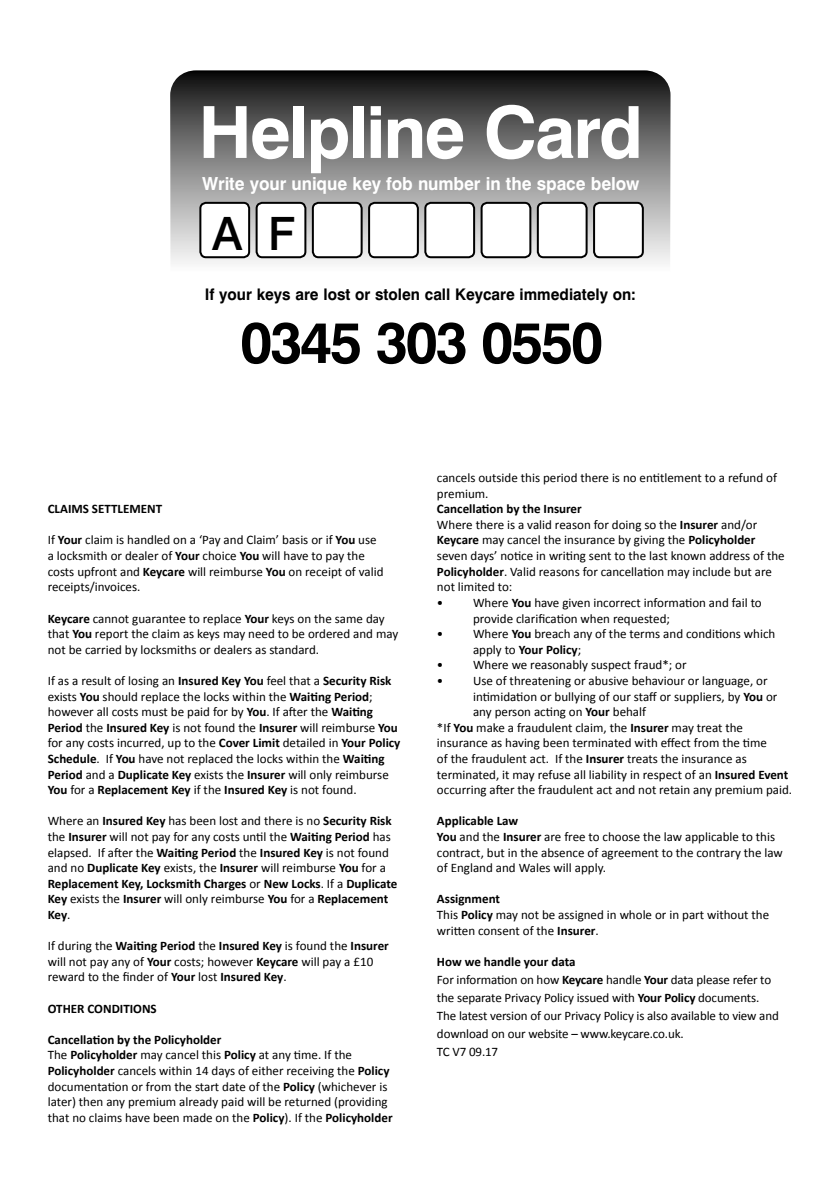
<style>
.page{position:relative;width:840px;height:1191px;background:#fff}
.page>*{position:absolute;margin:0;border:0;box-sizing:border-box;transform-origin:0 0}
.t1{font:700 72px "Swiss 721 BT";letter-spacing:-.03em;color:#fff}
.t2{font:700 58px "Swiss 721 BT";letter-spacing:-.035em;color:#000}
.t3{font:500 46px "Swiss 721 BT";color:#000}
.t4{font:700 18px "Swiss 721 BT";letter-spacing:-.005em;color:#fff;scale:.96 1}
.t5{font:700 16px "Swiss 721 BT";color:#000;scale:.96 1}
.t6{font:13px/15.6px "Calibri";color:#000}
.t7{font:700 13px "Calibri";color:#000}
.s1{font-weight:700}
</style>
<div class="page">
<svg style="left:170px;top:70px;width:500px;height:194px;background:#727272"></svg>
<div style="left:200px;top:203px;width:49px;height:54px;background:#fff;border-radius:6px"></div>
<div style="left:199px;top:202px;width:51px;height:56px;border:2px solid #000;border-radius:6px"></div>
<div style="left:256px;top:203px;width:49px;height:54px;background:#fff;border-radius:6px"></div>
<div style="left:255px;top:202px;width:51px;height:56px;border:2px solid #000;border-radius:6px"></div>
<div style="left:313px;top:203px;width:48px;height:54px;background:#fff;border-radius:6px"></div>
<div style="left:312px;top:202px;width:50px;height:56px;border:2px solid #000;border-radius:6px"></div>
<div style="left:369px;top:203px;width:48px;height:54px;background:#fff;border-radius:6px"></div>
<div style="left:368px;top:202px;width:50px;height:56px;border:2px solid #000;border-radius:6px"></div>
<div style="left:425px;top:203px;width:49px;height:54px;background:#fff;border-radius:6px"></div>
<div style="left:424px;top:202px;width:51px;height:56px;border:2px solid #000;border-radius:6px"></div>
<div style="left:481px;top:203px;width:49px;height:54px;background:#fff;border-radius:6px"></div>
<div style="left:480px;top:202px;width:51px;height:56px;border:2px solid #000;border-radius:6px"></div>
<div style="left:537px;top:203px;width:49px;height:54px;background:#fff;border-radius:6px"></div>
<div style="left:536px;top:202px;width:51px;height:56px;border:2px solid #000;border-radius:6px"></div>
<div style="left:593px;top:203px;width:49px;height:54px;background:#fff;border-radius:6px"></div>
<div style="left:592px;top:202px;width:51px;height:56px;border:2px solid #000;border-radius:6px"></div>
<h1 class="t1" style="left:198px;top:88px;width:446px">Helpline Card</h1>
<h3 class="t4" style="left:202px;top:172px;width:457px">Write your unique key fob number in the space below</h3>
<h3 class="t3" style="left:212px;top:206px;width:84px">A F</h3>
<p class="t5" style="left:204px;top:285px;width:450px">If your keys are lost or stolen call Keycare immediately on:</p>
<h2 class="t2" style="left:240px;top:307px;width:364px">0345 303 0550</h2>
<p class="t7" style="left:48px;top:501px;width:116px">CLAIMS SETTLEMENT</p>
<p class="t6" style="left:48px;top:532px;width:337px">If <span class="s1">Your</span> claim is handled on a ‘Pay and Claim’ basis or if <span class="s1">You</span> use a locksmith or dealer of <span class="s1">Your</span> choice <span class="s1">You</span> will have to pay the costs upfront and <span class="s1">Keycare</span> will reimburse <span class="s1">You</span> on receipt of valid receipts/invoices.</p>
<p class="t6" style="left:48px;top:610px;width:352px"><span class="s1">Keycare</span> cannot guarantee to replace <span class="s1">Your</span> keys on the same day that <span class="s1">You</span> report the claim as keys may need to be ordered and may not be carried by locksmiths or dealers as standard.</p>
<p class="t6" style="left:48px;top:672px;width:354px">If as a result of losing an <span class="s1">Insured Key You</span> feel that a <span class="s1">Security Risk </span>exists <span class="s1">You</span> should replace the locks within the <span class="s1">Waiting Period</span>; however all costs must be paid for by <span class="s1">You</span>. If after the <span class="s1">Waiting Period</span> the <span class="s1">Insured Key</span> is not found the <span class="s1">Insurer</span> will reimburse <span class="s1">You </span>for any costs incurred, up to the <span class="s1">Cover Limit</span> detailed in <span class="s1">Your Policy Schedule</span>. If <span class="s1">You</span> have not replaced the locks within the <span class="s1">Waiting Period</span> and a <span class="s1">Duplicate Key</span> exists the <span class="s1">Insurer</span> will only reimburse <span class="s1">You</span> for a <span class="s1">Replacement Key</span> if the <span class="s1">Insured Key</span> is not found.</p>
<p class="t6" style="left:48px;top:812px;width:351px">Where an <span class="s1">Insured Key</span> has been lost and there is no <span class="s1">Security Risk </span>the <span class="s1">Insurer</span> will not pay for any costs until the <span class="s1">Waiting Period</span> has elapsed. If after the <span class="s1">Waiting Period</span> the <span class="s1">Insured Key</span> is not found and no <span class="s1">Duplicate Key</span> exists, the <span class="s1">Insurer</span> will reimburse <span class="s1">You</span> for a <span class="s1">Replacement Key, Locksmith Charges</span> or <span class="s1">New Locks</span>. If a <span class="s1">Duplicate Key</span> exists the <span class="s1">Insurer</span> will only reimburse <span class="s1">You</span> for a <span class="s1">Replacement Key</span>.</p>
<p class="t6" style="left:48px;top:937px;width:342px">If during the <span class="s1">Waiting Period</span> the <span class="s1">Insured Key</span> is found the <span class="s1">Insurer </span>will not pay any of <span class="s1">Your</span> costs; however <span class="s1">Keycare</span> will pay a £10 reward to the finder of <span class="s1">Your</span> lost <span class="s1">Insured Key</span>.</p>
<p class="t7" style="left:48px;top:1000px;width:110px">OTHER CONDITIONS</p>
<p class="t6" style="left:48px;top:1031px;width:346px"><span class="s1">Cancellation by the Policyholder<br></span>The <span class="s1">Policyholder</span> may cancel this <span class="s1">Policy</span> at any time. If the <span class="s1">Policyholder</span> cancels within 14 days of either receiving the <span class="s1">Policy </span>documentation or from the start date of the <span class="s1">Policy</span> (whichever is later) then any premium already paid will be returned (providing that no claims have been made on the <span class="s1">Policy</span>). If the <span class="s1">Policyholder</span></p>
<p class="t6" style="left:437px;top:469px;width:341px">cancels outside this period there is no entitlement to a refund of premium.</p>
<p class="t6" style="left:437px;top:500px;width:349px"><span class="s1">Cancellation by the Insurer<br></span>Where there is a valid reason for doing so the <span class="s1">Insurer</span> and/or <span class="s1">Keycare</span> may cancel the insurance by giving the <span class="s1">Policyholder </span>seven days’ notice in writing sent to the last known address of the <span class="s1">Policyholder</span>. Valid reasons for cancellation may include but are not limited to:</p>
<p class="t6" style="left:473px;top:594px;width:290px;text-indent:-36px">• Where <span class="s1">You</span> have given incorrect information and fail to provide clarification when requested;</p>
<p class="t6" style="left:473px;top:625px;width:304px;text-indent:-36px">• Where <span class="s1">You</span> breach any of the terms and conditions which apply to <span class="s1">Your Policy</span>;</p>
<p class="t6" style="left:436px;top:656px;width:251px">• Where we reasonably suspect fraud*; or</p>
<p class="t6" style="left:436px;top:672px;width:332px">• Use of threatening or abusive behaviour or language, or</p>
<p class="t6" style="left:472px;top:688px;width:306px">intimidation or bullying of our staff or suppliers, by <span class="s1">You</span> or</p>
<p class="t6" style="left:472px;top:703px;width:174px">any person acting on <span class="s1">Your</span> behalf</p>
<p class="t6" style="left:436px;top:719px;width:307px">*If <span class="s1">You</span> make a fraudulent claim, the <span class="s1">Insurer</span> may treat the</p>
<p class="t6" style="left:436px;top:734px;width:331px">insurance as having been terminated with effect from the time</p>
<p class="t6" style="left:436px;top:750px;width:311px">of the fraudulent act. If the <span class="s1">Insurer</span> treats the insurance as</p>
<p class="t6" style="left:436px;top:766px;width:352px">terminated, it may refuse all liability in respect of an <span class="s1">Insured Event</span></p>
<p class="t6" style="left:436px;top:781px;width:356px">occurring after the fraudulent act and not retain any premium paid.</p>
<p class="t6" style="left:436px;top:812px;width:347px"><span class="s1">Applicable Law<br>You</span> and the <span class="s1">Insurer</span> are free to choose the law applicable to this contract, but in the absence of agreement to the contrary the law of England and Wales will apply.</p>
<p class="t6" style="left:436px;top:890px;width:333px"><span class="s1">Assignment<br></span>This <span class="s1">Policy</span> may not be assigned in whole or in part without the written consent of the <span class="s1">Insurer</span>.</p>
<p class="t6" style="left:436px;top:952px;width:343px;line-height:18px"><span class="s1">How we handle your data<br></span>For information on how <span class="s1">Keycare</span> handle <span class="s1">Your</span> data please refer to the separate Privacy Policy issued with <span class="s1">Your Policy</span> documents.<br>The latest version of our Privacy Policy is also available to view and download on our website – www.keycare.co.uk.<br>TC V7 09.17</p>
</div>
